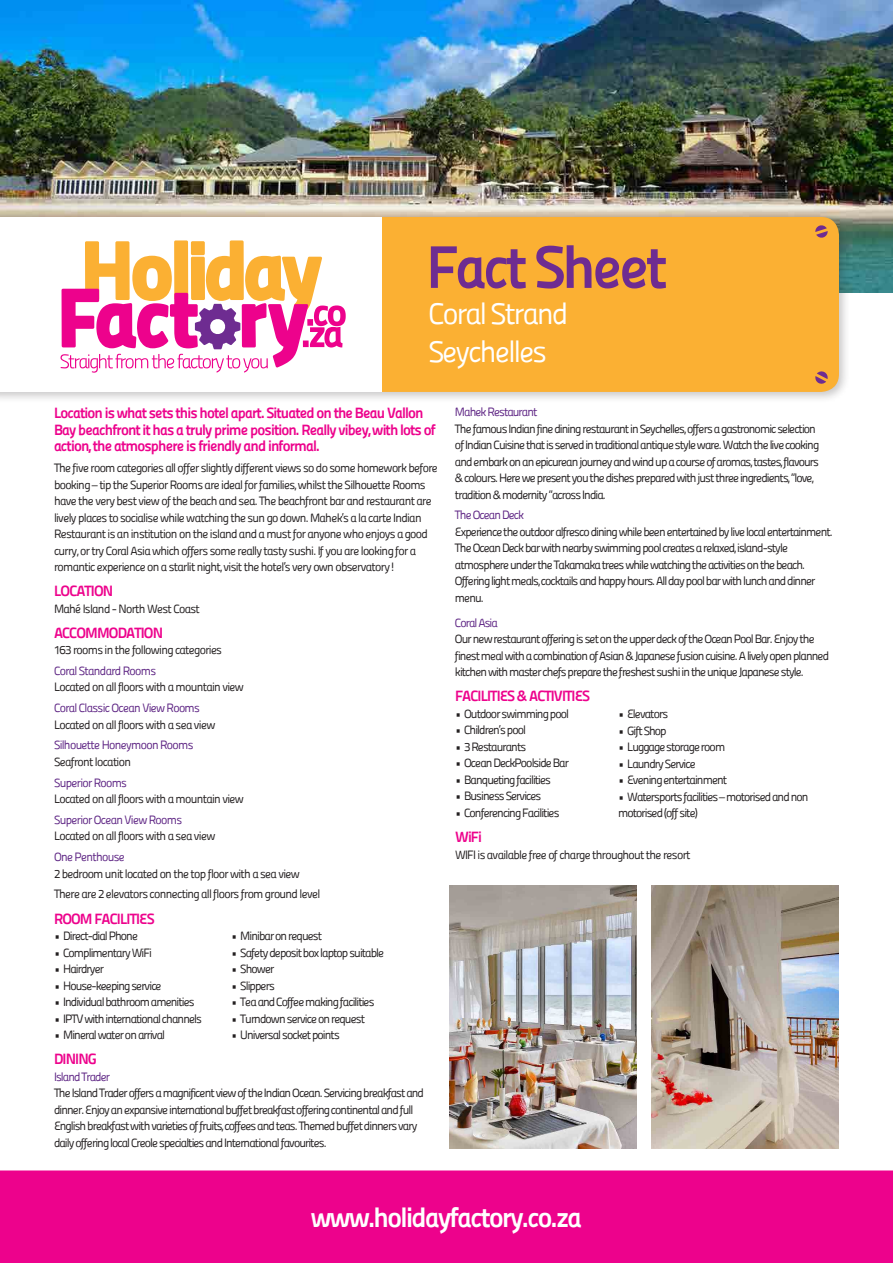
<style>
.page{position:relative;width:893px;height:1263px;background:#fff}
.page>*{position:absolute;margin:0;border:0;box-sizing:border-box;transform-origin:0 0}
.t1{font:60px "Panefresco 800 wt";letter-spacing:-.06em;color:#6e2c91}
.t2{font:30px/38.2px "Panefresco 400 wt";letter-spacing:-.06em;color:#fff}
.t3{font:27.75px "Panefresco 800 wt";letter-spacing:-.06em;color:#fff}
.t4{font:15px/16.5px "Panefresco 800 wt";letter-spacing:-.06em;color:#ed028c}
.t5{font:12px/16.5px "Panefresco 400 wt";letter-spacing:-.08em;color:#231f20}
.t6{font:12px/16.5px "Panefresco 400 wt";letter-spacing:-.06em;color:#231f20}
.t7{font:12px "Panefresco 400 wt";letter-spacing:-.06em;color:#5e2584}
.t8{font:12px "Panefresco 400 wt";letter-spacing:-.08em;color:#5e2584}
</style>
<div class="page">
<img style="left:0;top:0;width:893px;height:292px">
<div style="left:0;top:1170px;width:893px;height:93px;background:#ed028c"></div>
<div style="left:0;top:211px;width:851px;height:192px;background:#231f20;opacity:.25"></div>
<div style="left:381px;top:217px;width:458px;height:175px;background:#fbb033"></div>
<svg style="left:815px;top:225px;width:13px;height:13px"></svg>
<svg style="left:815px;top:371px;width:13px;height:13px"></svg>
<div style="left:0;top:217px;width:381px;height:175px;background:#fff"></div>
<svg style="left:61px;top:240px;width:285px;height:133px"></svg>
<img style="left:449px;top:885px;width:187px;height:263px">
<img style="left:652px;top:885px;width:187px;height:263px">
<h1 class="t1" style="left:426px;top:221px;width:242px">Fact Sheet</h1>
<h2 class="t2" style="left:428px;top:293px;width:141px">Coral Strand<br>Seychelles</h2>
<p class="t4" style="left:54px;top:404px;width:383px">Location is what sets this hotel apart. Situated on the Beau Vallon<br>Bay beachfront it has a truly prime position. Really vibey, with lots of action, the atmosphere is friendly and informal.</p>
<p class="t6" style="left:54px;top:459px;width:385px">The five room categories all offer slightly different views so do some homework before booking – tip the Superior Rooms are ideal for families, whilst the Silhouette Rooms have the very best view of the beach and sea. The beachfront bar and restaurant are lively places to socialise while watching the sun go down. Mahek’s a la carte Indian Restaurant is an institution on the island and a must for anyone who enjoys a good curry, or try Coral Asia which offers some really tasty sushi. If you are looking for a romantic experience on a starlit night, visit the hotel’s very own observatory!</p>
<p class="t4" style="left:54px;top:582px;width:61px">LOCATION</p>
<p class="t6" style="left:54px;top:600px;width:147px">Mahé Island - North West Coast</p>
<p class="t4" style="left:54px;top:623px;width:111px">ACCOMMODATION</p>
<p class="t6" style="left:54px;top:641px;width:170px">163 rooms in the following categories</p>
<p class="t7" style="left:54px;top:662px;width:104px">Coral Standard Rooms</p>
<p class="t6" style="left:54px;top:678px;width:192px">Located on all floors with a mountain view</p>
<p class="t7" style="left:54px;top:699px;width:148px">Coral Classic Ocean View Rooms</p>
<p class="t6" style="left:54px;top:716px;width:163px">Located on all floors with a sea view</p>
<p class="t7" style="left:54px;top:736px;width:141px">Silhouette Honeymoon Rooms</p>
<p class="t6" style="left:54px;top:753px;width:79px">Seafront location</p>
<p class="t7" style="left:54px;top:774px;width:75px">Superior Rooms</p>
<p class="t6" style="left:54px;top:790px;width:192px">Located on all floors with a mountain view</p>
<p class="t7" style="left:54px;top:811px;width:130px">Superior Ocean View Rooms</p>
<p class="t6" style="left:54px;top:827px;width:163px">Located on all floors with a sea view</p>
<p class="t7" style="left:54px;top:848px;width:72px">One Penthouse</p>
<p class="t6" style="left:54px;top:862px;width:268px;line-height:20.7px">2 bedroom unit located on the top floor with a sea view<br>There are 2 elevators connecting all floors from ground level</p>
<p class="t4" style="left:54px;top:909px;width:102px">ROOM FACILITIES</p>
<p class="t5" style="left:54px;top:927px;width:86px">• Direct-dial Phone</p>
<p class="t5" style="left:54px;top:943px;width:99px">• Complimentary WiFi</p>
<p class="t5" style="left:54px;top:960px;width:52px">• Hairdryer</p>
<p class="t5" style="left:54px;top:976px;width:109px">• House-keeping service</p>
<p class="t5" style="left:54px;top:993px;width:142px">• Individual bathroom amenities</p>
<p class="t5" style="left:54px;top:1009px;width:150px">• IPTV with international channels</p>
<p class="t5" style="left:54px;top:1026px;width:113px">• Mineral water on arrival</p>
<p class="t4" style="left:54px;top:1050px;width:44px">DINING</p>
<p class="t8" style="left:54px;top:1067px;width:58px">Island Trader</p>
<p class="t5" style="left:54px;top:1084px;width:372px">The Island Trader offers a magnificent view of the Indian Ocean. Servicing breakfast and dinner. Enjoy an expansive international buffet breakfast offering continental and full English breakfast with varieties of fruits, coffees and teas. Themed buffet dinners vary daily offering local Creole specialties and International favourites.</p>
<p class="t5" style="left:231px;top:927px;width:93px">• Minibar on request</p>
<p class="t5" style="left:231px;top:944px;width:155px">• Safety deposit box laptop suitable</p>
<p class="t5" style="left:231px;top:960px;width:45px">• Shower</p>
<p class="t5" style="left:231px;top:977px;width:45px">• Slippers</p>
<p class="t5" style="left:231px;top:993px;width:145px">• Tea and Coffee making facilities</p>
<p class="t5" style="left:231px;top:1010px;width:135px">• Turndown service on request</p>
<p class="t5" style="left:231px;top:1026px;width:110px">• Universal socket points</p>
<p class="t8" style="left:455px;top:403px;width:84px">Mahek Restaurant</p>
<p class="t5" style="left:455px;top:420px;width:366px">The famous Indian fine dining restaurant in Seychelles, offers a gastronomic selection of Indian Cuisine that is served in traditional antique style ware. Watch the live cooking and embark on an epicurean journey and wind up a course of aromas, tastes, flavours &amp; colours. Here we present you the dishes prepared with just three ingredients, “love, tradition &amp; modernity “across India.</p>
<p class="t8" style="left:455px;top:506px;width:71px">The Ocean Deck</p>
<p class="t5" style="left:455px;top:523px;width:379px">Experience the outdoor alfresco dining while been entertained by live local entertainment.<br>The Ocean Deck bar with nearby swimming pool creates a relaxed, island-style atmosphere under the Takamaka trees while watching the activities on the beach.<br>Offering light meals, cocktails and happy hours. All day pool bar with lunch and dinner menu.</p>
<p class="t8" style="left:455px;top:614px;width:44px">Coral Asia</p>
<p class="t5" style="left:455px;top:630px;width:376px">Our new restaurant offering is set on the upper deck of the Ocean Pool Bar. Enjoy the finest meal with a combination of Asian &amp; Japanese fusion cuisine. A lively open planned kitchen with master chefs prepare the freshest sushi in the unique Japanese style.</p>
<p class="t4" style="left:455px;top:687px;width:137px">FACILITIES &amp; ACTIVITIES</p>
<p class="t5" style="left:455px;top:705px;width:116px">• Outdoor swimming pool</p>
<p class="t5" style="left:455px;top:721px;width:72px">• Children’s pool</p>
<p class="t5" style="left:455px;top:738px;width:73px">• 3 Restaurants</p>
<p class="t5" style="left:455px;top:754px;width:116px">• Ocean DeckPoolside Bar</p>
<p class="t5" style="left:455px;top:771px;width:98px">• Banqueting facilities</p>
<p class="t5" style="left:455px;top:787px;width:88px">• Business Services</p>
<p class="t5" style="left:455px;top:804px;width:106px">• Conferencing Facilities</p>
<p class="t4" style="left:455px;top:827px;width:29px">WiFi</p>
<p class="t6" style="left:455px;top:845px;width:237px">WIFI is available free of charge throughout the resort</p>
<p class="t5" style="left:618px;top:705px;width:52px">• Elevators</p>
<p class="t5" style="left:618px;top:721px;width:50px">• Gift Shop</p>
<p class="t5" style="left:618px;top:738px;width:109px">• Luggage storage room</p>
<p class="t5" style="left:618px;top:754px;width:79px">• Laundry Service</p>
<p class="t5" style="left:618px;top:771px;width:111px">• Evening entertainment</p>
<p class="t5" style="left:618px;top:787px;width:192px">• Watersports facilities – motorised and non motorised (off site)</p>
<h3 class="t3" style="left:311px;top:1196px;width:273px">www.holidayfactory.co.za</h3>
</div>
